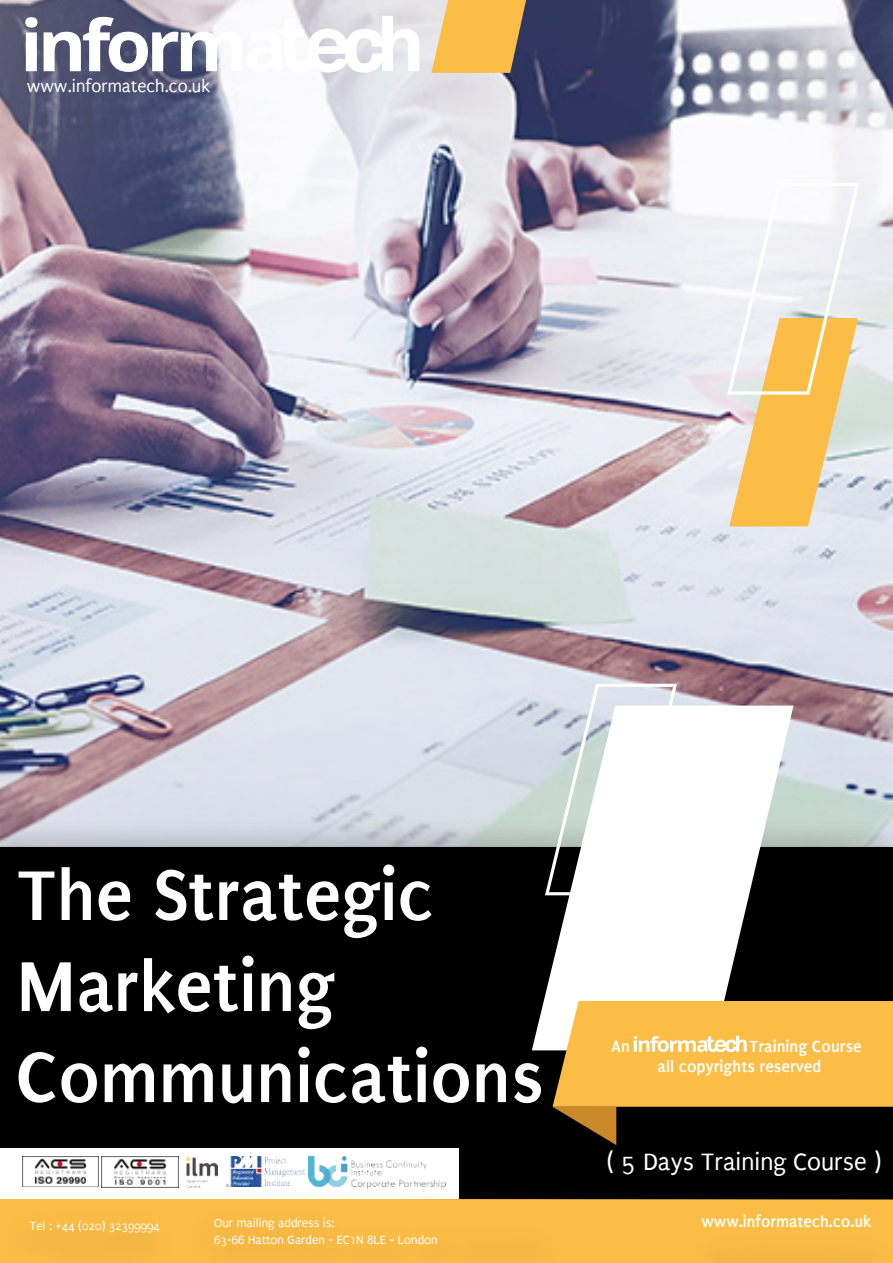
<style>
.page{position:relative;width:893px;height:1263px;background:#fff}
.page>*{position:absolute;margin:0;border:0;box-sizing:border-box;transform-origin:0 0}
.t1{font:700 75.9px/91.1px "Puritan";color:#fff}
.t2{font:25.5px "Puritan";color:#fff}
.t3{font:18.45px "Puritan";color:#fff}
.t4{font:700 17.25px/19.8px "Puritan";color:#fff}
.t5{font:700 16.95px "Puritan";color:#fff}
.t6{font:12.75px/17px "Puritan";color:#fff}
</style>
<div class="page">
<img style="left:0;top:0;width:893px;height:809px">
<svg style="left:431px;top:0;width:95px;height:73px"></svg>
<img style="left:0;top:809px;width:893px;height:38px">
<div style="left:0;top:847px;width:893px;height:351px;background:#000"></div>
<svg style="left:532px;top:706px;width:261px;height:344px"></svg>
<svg style="left:543px;top:682px;width:136px;height:215px"></svg>
<div style="left:601px;top:1198px;width:292px;height:65px;background:#fcbd46"></div>
<div style="left:0;top:911px;width:483px;height:198px;background:#000"></div>
<div style="left:0;top:1199px;width:179px;height:64px;background:#fabb45"></div>
<div style="left:179px;top:1197px;width:422px;height:66px;background:#fbbc45"></div>
<div style="left:679px;top:1223px;width:214px;height:40px;background:#fbbc45"></div>
<svg style="left:725px;top:181px;width:136px;height:345px"></svg>
<svg style="left:25px;top:17px;width:12px;height:54px"></svg>
<svg style="left:44px;top:16px;width:375px;height:59px"></svg>
<svg style="left:553px;top:1001px;width:340px;height:144px"></svg>
<div style="left:0;top:1148px;width:458px;height:50px;background:#fff"></div>
<img style="left:22px;top:1156px;width:76px;height:32px">
<img style="left:102px;top:1156px;width:76px;height:31px">
<img style="left:186px;top:1156px;width:32px;height:31px">
<img style="left:227px;top:1156px;width:78px;height:30px">
<img style="left:308px;top:1156px;width:137px;height:33px">
<h3 class="t3" style="left:27px;top:76px;width:185px">www.informatech.co.uk</h3>
<h1 class="t1" style="left:16px;top:850px;width:529px">The Strategic<br>Marketing<br>Communications</h1>
<h3 class="t4" style="left:611px;top:1037px;width:20px">An</h3>
<h3 class="t4" style="left:658px;top:1037px;width:206px;text-indent:92px">Training Course all copyrights reserved</h3>
<h2 class="t2" style="left:607px;top:1148px;width:276px">( 5 Days Training Course )</h2>
<p class="t6" style="left:30px;top:1217px;width:132px">Tel : +44 (020) 32399994</p>
<p class="t6" style="left:214px;top:1214px;width:225px">Our mailing address is:<br>63-66 Hatton Garden - EC1N 8LE - London</p>
<h3 class="t5" style="left:701px;top:1212px;width:171px">www.informatech.co.uk</h3>
</div>
